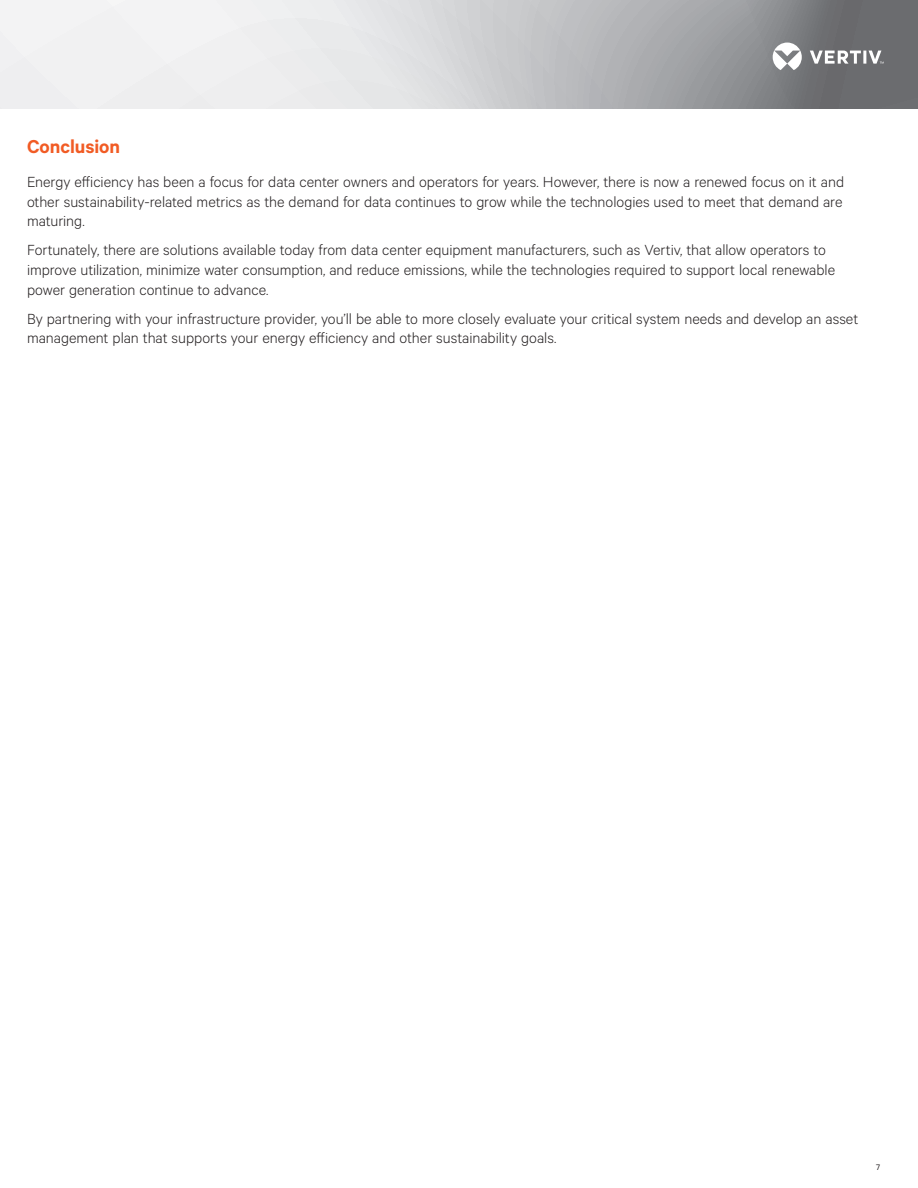
<style>
.page{position:relative;width:918px;height:1188px;background:#fff}
.page>*{position:absolute;margin:0;border:0;box-sizing:border-box;transform-origin:0 0}
.t1{font:600 21px "Calibre";color:#f15b24}
.t2{font:300 16.5px/19.8px "Calibre";letter-spacing:-.005em;color:#231f20}
.t3{font:9px "Calibre";color:#231f20}
</style>
<div class="page">
<svg style="left:0;top:0;width:918px;height:109px"></svg>
<svg style="left:773px;top:43px;width:111px;height:27px"></svg>
<p class="t1" style="left:27px;top:134px;width:95px">Conclusion</p>
<p class="t2" style="left:27px;top:171px;width:819px;text-align:justify">Energy efficiency has been a focus for data center owners and operators for years. However, there is now a renewed focus on it and other sustainability-related metrics as the demand for data continues to grow while the technologies used to meet that demand are maturing.</p>
<p class="t2" style="left:27px;top:239px;width:810px">Fortunately, there are solutions available today from data center equipment manufacturers, such as Vertiv, that allow operators to improve utilization, minimize water consumption, and reduce emissions, while the technologies required to support local renewable power generation continue to advance.</p>
<p class="t2" style="left:27px;top:308px;width:833px">By partnering with your infrastructure provider, you’ll be able to more closely evaluate your critical system needs and develop an asset management plan that supports your energy efficiency and other sustainability goals.</p>
<p class="t3" style="left:876px;top:1162px;width:5px">7</p>
</div>
